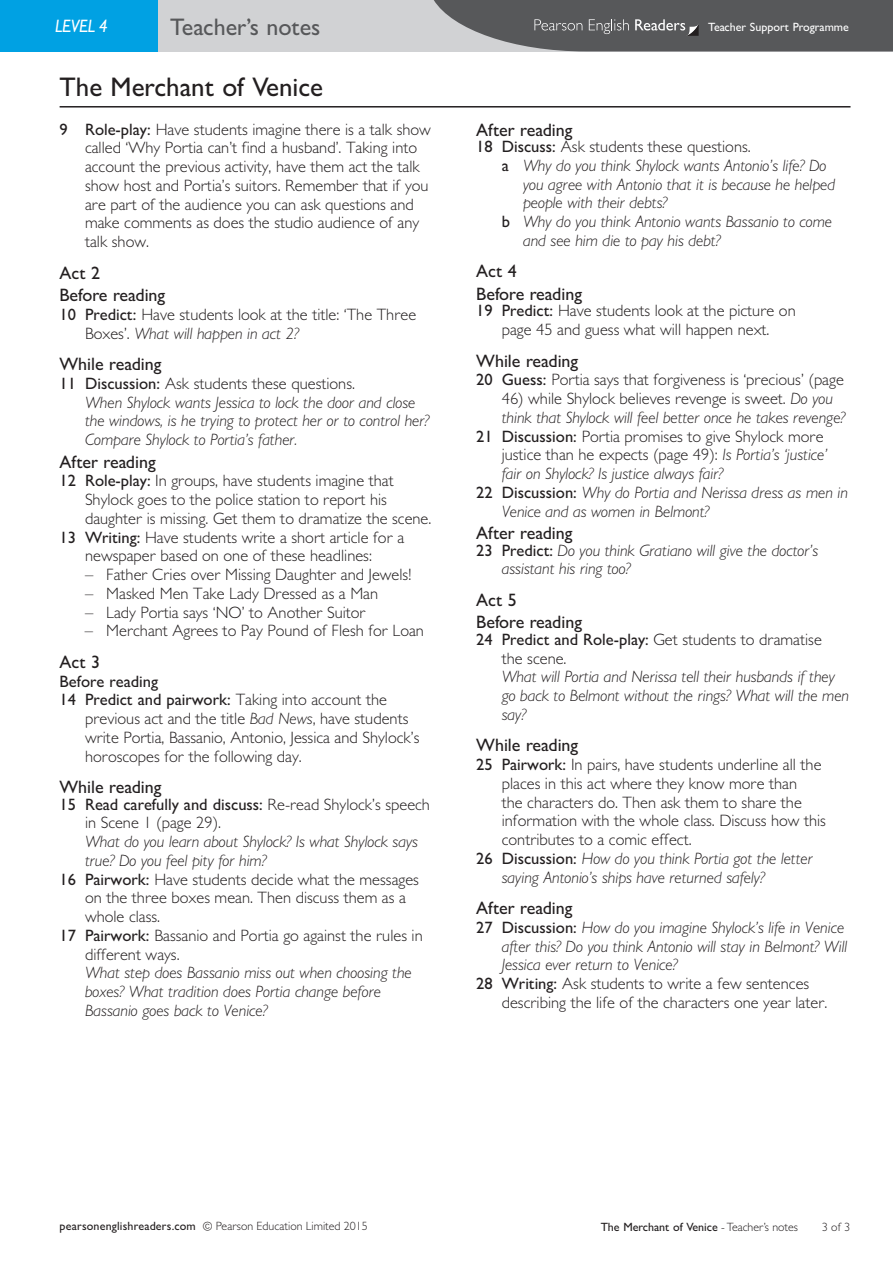
<style>
.page{position:relative;width:893px;height:1263px;background:#fff}
.page>*{position:absolute;margin:0;border:0;box-sizing:border-box;transform-origin:0 0}
.t1{font:500 27px "Gill Sans MT Pro";color:#231f20}
.t2{font:500 24px "Gill Sans MT Pro";color:#57585a}
.t3{font:500 18px/22.5px "Gill Sans MT Pro";color:#231f20}
.t4{font:italic 500 18px "Gill Sans MT Pro";letter-spacing:-.015em;color:#fff;scale:.95 1}
.t5{font:300 16.5px/18.8px "Gill Sans MT Pro";color:#231f20}
.t6{font:italic 300 16.5px/18.8px "Gill Sans MT Pro";color:#231f20}
.t7{font:500 16.5px "Gill Sans MT Pro";color:#231f20}
.t8{font:300 12px "Gill Sans MT Pro";color:#231f20}
.t9{font:500 12px "Gill Sans MT Pro";color:#231f20}
.t10{font:500 12px "Gill Sans MT Pro";color:#fff}
.s1{font-weight:500}
.s2{font-style:italic}
.s3{font-weight:500;font-style:normal}
.s4{font-style:normal}
.s5{font-weight:300}
</style>
<div class="page">
<hr style="left:60px;top:106px;width:790px;height:2px;background:#231f20">
<div style="left:0;top:0;width:893px;height:51px;background:#d1d2d4"></div>
<div style="left:0;top:0;width:157px;height:51px;background:#00a1e3"></div>
<svg style="left:434px;top:0;width:459px;height:51px;background:#646567"></svg>
<p class="t4" style="left:55px;top:15px;width:57px">LEVEL 4</p>
<h2 class="t2" style="left:170px;top:13px;width:152px">Teacher’s notes</h2>
<p class="t10" style="left:708px;top:20px;width:142px">Teacher Support Programme</p>
<h1 class="t1" style="left:60px;top:71px;width:265px">The Merchant of Venice</h1>
<p class="t5" style="left:85px;top:119px;width:347px;text-indent:-26px"><span class="s1">9 Role-play:</span> Have students imagine there is a talk show called ‘Why Portia can’t find a husband’. Taking into account the previous activity, have them act the talk show host and Portia’s suitors. Remember that if you are part of the audience you can ask questions and make comments as does the studio audience of any talk show.</p>
<p class="t3" style="left:60px;top:261px;width:107px">Act 2<br>Before reading</p>
<p class="t5" style="left:85px;top:305px;width:333px;text-indent:-26px"><span class="s1">10 Predict:</span> Have students look at the title: ‘The Three<br>Boxes’. <span class="s2">What will happen in act 2?</span></p>
<p class="t3" style="left:60px;top:353px;width:104px">While reading</p>
<p class="t6" style="left:85px;top:374px;width:346px;text-indent:-26px"><span class="s3">11 Discussion:</span> <span class="s4">Ask students these questions.<br></span>When Shylock wants Jessica to lock the door and close the windows, is he trying to protect her or to control her?<br>Compare Shylock to Portia’s father.</p>
<p class="t3" style="left:60px;top:450px;width:98px">After reading</p>
<p class="t5" style="left:60px;top:471px;width:336px"><span class="s1">12 Role-play:</span> In groups, have students imagine that</p>
<p class="t5" style="left:85px;top:490px;width:303px">Shylock goes to the police station to report his</p>
<p class="t5" style="left:85px;top:509px;width:348px">daughter is missing. Get them to dramatize the scene.</p>
<p class="t5" style="left:60px;top:527px;width:346px"><span class="s1">13 Writing:</span> Have students write a short article for a</p>
<p class="t5" style="left:85px;top:546px;width:288px">newspaper based on one of these headlines:</p>
<p class="t5" style="left:85px;top:565px;width:328px">– Father Cries over Missing Daughter and Jewels!</p>
<p class="t5" style="left:85px;top:584px;width:295px">– Masked Men Take Lady Dressed as a Man</p>
<p class="t5" style="left:85px;top:602px;width:282px">– Lady Portia says ‘NO’ to Another Suitor</p>
<p class="t5" style="left:85px;top:621px;width:341px">– Merchant Agrees to Pay Pound of Flesh for Loan</p>
<p class="t3" style="left:60px;top:650px;width:42px">Act 3</p>
<p class="t7" style="left:60px;top:671px;width:100px">Before reading</p>
<p class="t7" style="left:60px;top:690px;width:329px">14 Predict and pairwork: <span class="s5">Taking into account the</span></p>
<p class="t5" style="left:85px;top:709px;width:325px">previous act and the title <span class="s2">Bad News</span>, have students</p>
<p class="t5" style="left:85px;top:728px;width:336px">write Portia, Bassanio, Antonio, Jessica and Shylock’s</p>
<p class="t5" style="left:85px;top:746px;width:218px">horoscopes for the following day.</p>
<p class="t3" style="left:60px;top:776px;width:104px">While reading</p>
<p class="t5" style="left:85px;top:794px;width:346px;text-indent:-26px"><span class="s1">15 Read carefully and discuss:</span> Re-read Shylock’s speech in Scene 1 (page 29).</p>
<p class="t6" style="left:85px;top:832px;width:335px">What do you learn about Shylock? Is what Shylock says</p>
<p class="t6" style="left:85px;top:851px;width:183px">true? Do you feel pity for him?</p>
<p class="t5" style="left:60px;top:869px;width:361px"><span class="s1">16 Pairwork:</span> Have students decide what the messages</p>
<p class="t5" style="left:85px;top:888px;width:322px">on the three boxes mean. Then discuss them as a</p>
<p class="t5" style="left:85px;top:907px;width:77px">whole class.</p>
<p class="t5" style="left:60px;top:926px;width:365px"><span class="s1">17 Pairwork:</span> Bassanio and Portia go against the rules in</p>
<p class="t5" style="left:85px;top:944px;width:96px">different ways.</p>
<p class="t6" style="left:85px;top:963px;width:328px">What step does Bassanio miss out when choosing the boxes? What tradition does Portia change before<br>Bassanio goes back to Venice?</p>
<p class="t3" style="left:476px;top:118px;width:98px">After reading</p>
<p class="t5" style="left:476px;top:137px;width:276px"><span class="s1">18 Discuss:</span> Ask students these questions.</p>
<p class="t6" style="left:502px;top:156px;width:326px"><span class="s3">a</span> Why do you think Shylock wants Antonio’s life? Do</p>
<p class="t6" style="left:523px;top:174px;width:314px">you agree with Antonio that it is because he helped</p>
<p class="t6" style="left:523px;top:193px;width:146px">people with their debts?</p>
<p class="t6" style="left:502px;top:212px;width:332px"><span class="s3">b</span> Why do you think Antonio wants Bassanio to come</p>
<p class="t6" style="left:523px;top:231px;width:199px">and see him die to pay his debt?</p>
<p class="t3" style="left:476px;top:260px;width:107px">Act 4<br>Before reading</p>
<p class="t5" style="left:476px;top:301px;width:321px;text-align:center"><span class="s1">19 Predict:</span> Have students look at the picture on page 45 and guess what will happen next.</p>
<p class="t3" style="left:476px;top:349px;width:104px">While reading</p>
<p class="t5" style="left:476px;top:370px;width:369px"><span class="s1">20 Guess:</span> Portia says that forgiveness is ‘precious’ (page</p>
<p class="t5" style="left:502px;top:389px;width:333px">46) while Shylock believes revenge is sweet. <span class="s2">Do you</span></p>
<p class="t6" style="left:502px;top:408px;width:345px">think that Shylock will feel better once he takes revenge?</p>
<p class="t5" style="left:476px;top:426px;width:349px"><span class="s1">21 Discussion:</span> Portia promises to give Shylock more</p>
<p class="t5" style="left:502px;top:445px;width:327px">justice than he expects (page 49): <span class="s2">Is Portia’s ‘justice’</span></p>
<p class="t6" style="left:502px;top:464px;width:223px">fair on Shylock? Is justice always fair?</p>
<p class="t6" style="left:476px;top:483px;width:373px"><span class="s3">22 Discussion:</span> Why do Portia and Nerissa dress as men in</p>
<p class="t6" style="left:502px;top:501px;width:209px">Venice and as women in Belmont?</p>
<p class="t3" style="left:476px;top:522px;width:98px">After reading</p>
<p class="t6" style="left:502px;top:540px;width:318px;text-indent:-26px"><span class="s3">23 Predict:</span> Do you think Gratiano will give the doctor’s assistant his ring too?</p>
<p class="t3" style="left:476px;top:588px;width:107px">Act 5<br>Before reading</p>
<p class="t5" style="left:502px;top:630px;width:322px;text-indent:-26px"><span class="s1">24 Predict and Role-play:</span> Get students to dramatise the scene.</p>
<p class="t6" style="left:502px;top:667px;width:349px">What will Portia and Nerissa tell their husbands if they go back to Belmont without the rings? What will the men say?</p>
<p class="t3" style="left:476px;top:734px;width:104px">While reading</p>
<p class="t5" style="left:476px;top:755px;width:347px"><span class="s1">25 Pairwork:</span> In pairs, have students underline all the</p>
<p class="t5" style="left:502px;top:774px;width:297px">places in this act where they know more than</p>
<p class="t5" style="left:502px;top:792px;width:302px">the characters do. Then ask them to share the</p>
<p class="t5" style="left:502px;top:811px;width:326px">information with the whole class. Discuss how this</p>
<p class="t5" style="left:502px;top:830px;width:191px">contributes to a comic effect.</p>
<p class="t6" style="left:476px;top:849px;width:338px"><span class="s3">26 Discussion:</span> How do you think Portia got the letter</p>
<p class="t6" style="left:502px;top:867px;width:265px">saying Antonio’s ships have returned safely?</p>
<p class="t3" style="left:476px;top:897px;width:98px">After reading</p>
<p class="t6" style="left:476px;top:918px;width:369px"><span class="s3">27 Discussion:</span> How do you imagine Shylock’s life in Venice</p>
<p class="t6" style="left:502px;top:936px;width:347px">after this? Do you think Antonio will stay in Belmont? Will</p>
<p class="t6" style="left:502px;top:955px;width:177px">Jessica ever return to Venice?</p>
<p class="t5" style="left:476px;top:974px;width:335px"><span class="s1">28 Writing:</span> Ask students to write a few sentences</p>
<p class="t5" style="left:502px;top:993px;width:327px">describing the life of the characters one year later.</p>
<p class="t8" style="left:60px;top:1219px;width:310px"><span class="s1">pearsonenglishreaders.com</span> © Pearson Education Limited 2015</p>
<p class="t9" style="left:601px;top:1219px;width:199px">The Merchant of Venice <span class="s5">- Teacher’s notes</span></p>
<p class="t8" style="left:822px;top:1219px;width:30px">3 of 3</p>
</div>
